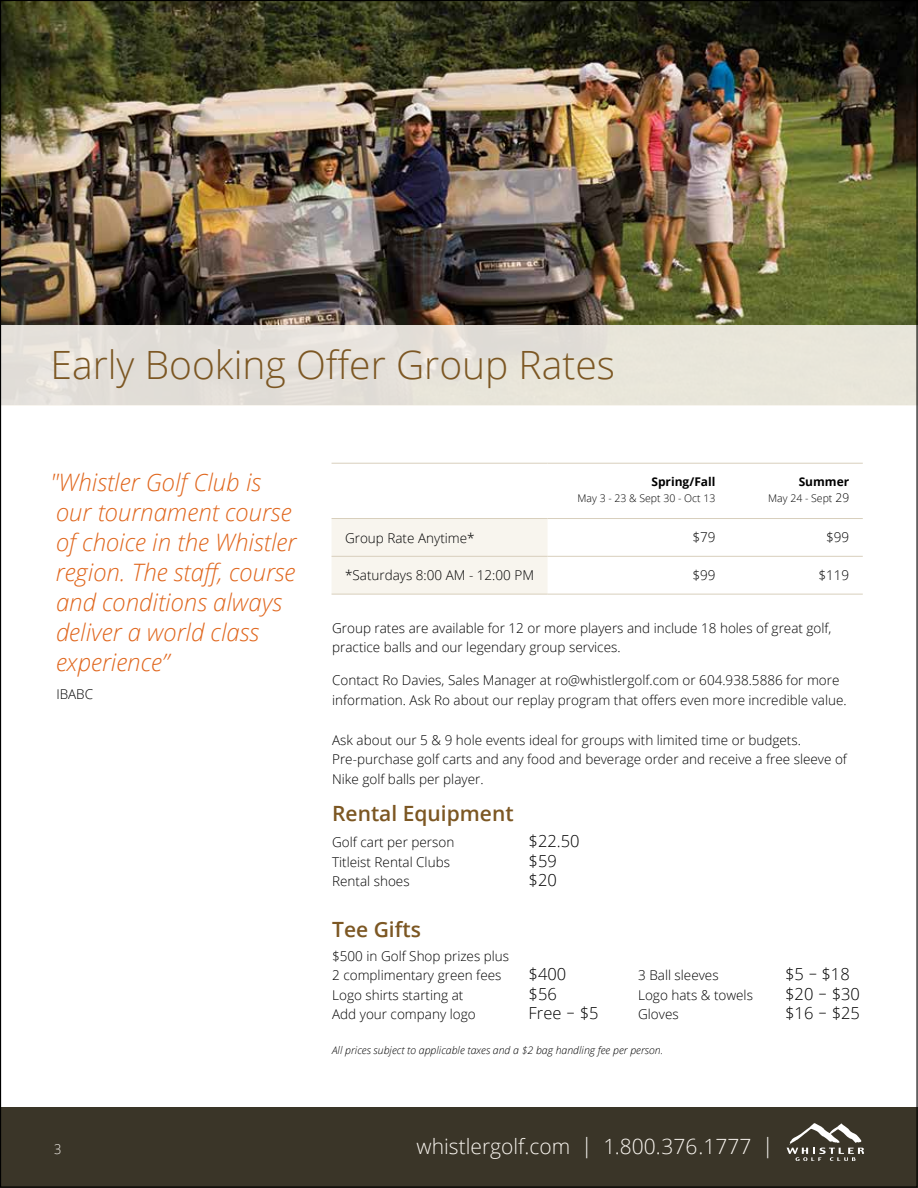
<style>
.page{position:relative;width:918px;height:1188px;background:#fff}
.page>*{position:absolute;margin:0;border:0;box-sizing:border-box;transform-origin:0 0}
.t1{font:300 39px "Open Sans";color:#7c5723}
.t2{font:italic 300 24px/30px "Open Sans";color:#e0671e}
.t3{font:300 21px "Open Sans";color:#f8f4ee}
.t4{font:600 21px "Open Sans";color:#7c5723}
.t5{font:300 16.5px "Open Sans";color:#000}
.t6{font:300 13.5px/19.5px "Open Sans";color:#000}
.t7{font:300 13.5px "Open Sans";color:#f8f4ee;scale:.95 1}
.t8{font:700 12px "Open Sans";color:#000}
.t9{font:italic 300 10.5px "Open Sans";color:#000}
.t10{font:300 10.5px "Open Sans";color:#000}
.s1{font-size:12px}
.s2{font-family:"Circe"}
.s3{color:#fcfaf7}
</style>
<div class="page">
<div style="left:0;top:1107px;width:918px;height:81px;background:#3a3528"></div>
<img style="left:2px;top:2px;width:914px;height:323px">
<svg style="left:787px;top:1123px;width:77px;height:38px"></svg>
<div style="left:0;top:325px;width:918px;height:81px;background:#e7e4da"></div>
<div style="left:332px;top:519px;width:216px;height:75px;background:#f8f5ee"></div>
<hr style="left:332px;top:463px;width:216px;height:1px;background:#d8cfbc">
<hr style="left:548px;top:463px;width:181px;height:1px;background:#d8cfbc">
<hr style="left:729px;top:463px;width:134px;height:1px;background:#d8cfbc">
<hr style="left:332px;top:518px;width:216px;height:1px;background:#d8cfbc">
<hr style="left:548px;top:518px;width:181px;height:1px;background:#d8cfbc">
<hr style="left:729px;top:518px;width:134px;height:1px;background:#d8cfbc">
<hr style="left:332px;top:556px;width:216px;height:1px;background:#d8cfbc">
<hr style="left:548px;top:556px;width:181px;height:1px;background:#d8cfbc">
<hr style="left:729px;top:556px;width:134px;height:1px;background:#d8cfbc">
<hr style="left:332px;top:594px;width:216px;height:1px;background:#d8cfbc">
<hr style="left:548px;top:594px;width:181px;height:1px;background:#d8cfbc">
<hr style="left:729px;top:594px;width:134px;height:1px;background:#d8cfbc">
<h1 class="t1" style="left:50px;top:338px;width:566px">Early Booking Offer Group Rates</h1>
<h2 class="t2" style="left:50px;top:466px;width:248px">"Whistler Golf Club is our tournament course of choice in the Whistler region. The staff, course and conditions always deliver a world class experience”</h2>
<p class="t6" style="left:56px;top:684px;width:38px">IBABC</p>
<p class="t8" style="left:651px;top:473px;width:66px">Spring/Fall</p>
<p class="t10" style="left:578px;top:491px;width:140px">May 3 - 23 &amp; Sept 30 - Oct 13</p>
<p class="t8" style="left:799px;top:473px;width:52px">Summer</p>
<p class="t10" style="left:768px;top:491px;width:83px">May 24 - Sept <span class="s1">29</span></p>
<p class="t6" style="left:345px;top:528px;width:131px">Group Rate Anytime*</p>
<p class="t6" style="left:692px;top:527px;width:25px">$79</p>
<p class="t6" style="left:826px;top:527px;width:25px">$99</p>
<p class="t6" style="left:345px;top:565px;width:190px">*Saturdays 8:00 AM - 12:00 PM</p>
<p class="t6" style="left:692px;top:565px;width:25px">$99</p>
<p class="t6" style="left:818px;top:565px;width:32px">$119</p>
<p class="t6" style="left:332px;top:618px;width:501px">Group rates are available for 12 or more players and include 18 holes of great golf, practice balls and our legendary group services.</p>
<p class="t6" style="left:332px;top:670px;width:516px">Contact Ro Davies, Sales Manager at ro@whistlergolf.com or 604.938.5886 for more information. Ask Ro about our replay program that offers even more incredible value.</p>
<p class="t6" style="left:332px;top:730px;width:516px">Ask about our 5 &amp; 9 hole events ideal for groups with limited time or budgets.<br>Pre-purchase golf carts and any food and beverage order and receive a free sleeve of<br>Nike golf balls per player.</p>
<h3 class="t4" style="left:332px;top:799px;width:183px">Rental Equipment</h3>
<p class="t6" style="left:332px;top:832px;width:124px">Golf cart per person</p>
<p class="t5" style="left:529px;top:830px;width:53px">$22.50</p>
<p class="t6" style="left:332px;top:852px;width:119px">Titleist Rental Clubs</p>
<p class="t5" style="left:529px;top:850px;width:30px">$59</p>
<p class="t6" style="left:332px;top:871px;width:79px">Rental shoes</p>
<p class="t5" style="left:529px;top:869px;width:30px">$20</p>
<h3 class="t4" style="left:332px;top:915px;width:90px">Tee Gifts</h3>
<p class="t6" style="left:332px;top:946px;width:179px">$500 in Golf Shop prizes plus<br>2 complimentary green fees</p>
<p class="t5" style="left:529px;top:963px;width:39px">$400</p>
<p class="t6" style="left:638px;top:965px;width:82px">3 Ball sleeves</p>
<p class="t5" style="left:785px;top:963px;width:66px">$5 <span class="s2">–</span> $18</p>
<p class="t6" style="left:332px;top:985px;width:133px">Logo shirts starting at</p>
<p class="t5" style="left:529px;top:982px;width:30px">$56</p>
<p class="t6" style="left:638px;top:985px;width:116px">Logo hats &amp; towels</p>
<p class="t5" style="left:785px;top:982px;width:76px">$20 <span class="s2">–</span> $30</p>
<p class="t6" style="left:332px;top:1004px;width:145px">Add your company logo</p>
<p class="t5" style="left:529px;top:1002px;width:71px">Free <span class="s2">–</span> $5</p>
<p class="t6" style="left:638px;top:1004px;width:42px">Gloves</p>
<p class="t5" style="left:785px;top:1002px;width:76px">$16 <span class="s2">–</span> $25</p>
<p class="t9" style="left:332px;top:1043px;width:333px">All prices subject to applicable taxes and a $2 bag handling fee per person.</p>
<p class="t7" style="left:54px;top:1140px;width:9px">3</p>
<h3 class="t3" style="left:417px;top:1132px;width:359px">whistlergolf.com <span class="s3">|</span> 1.800.376.1777 <span class="s3">|</span></h3>
</div>
